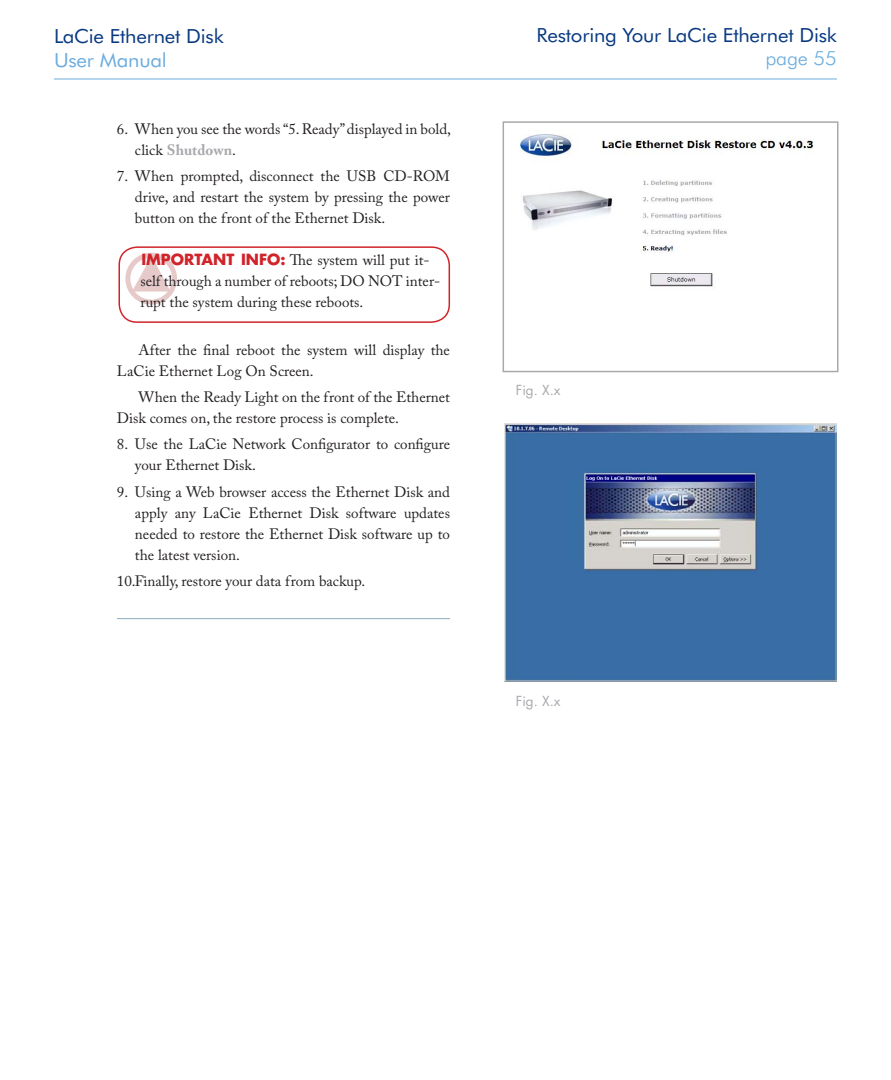
<style>
.page{position:relative;width:891px;height:1080px;background:#fff}
.page>*{position:absolute;margin:0;border:0;box-sizing:border-box;transform-origin:0 0}
.t1{font:19.5px "Futura BT";letter-spacing:-.01em;color:#083981;scale:1.05 1}
.t2{font:19.5px "Futura BT";letter-spacing:-.01em;color:#6caddf;scale:1.05 1}
.t3{font:300 19.5px "Futura BT";color:#6caddf;scale:1.05 1}
.t4{font:15px/21px "Adobe Caslon Pro";color:#231f20}
.t5{font:700 15px "Futura";color:#d1232a}
.t6{font:13.5px "Futura";color:#a8a9ad}
.s1{font-weight:700;color:#a8a9ad}
.s2{font-family:"Futura";font-weight:700;color:#d1232a}
</style>
<div class="page">
<hr style="left:54px;top:79px;width:783px;height:1px;background:#6caddf">
<svg style="left:128px;top:255px;width:47px;height:47px"></svg>
<div style="left:125px;top:253px;width:52px;height:51px;border:5px solid #ae4b4b;border-radius:50%"></div>
<svg style="left:132px;top:256px;width:39px;height:36px"></svg>
<div style="left:118px;top:246px;width:332px;height:77px;border:2px solid #d1232a;border-radius:18px"></div>
<svg style="left:502px;top:121px;width:337px;height:252px"></svg>
<img style="left:504px;top:423px;width:333px;height:259px">
<hr style="left:117px;top:618px;width:333px;height:1px;background:#87aabb">
<h1 class="t1" style="left:537px;top:23px;width:288px">Restoring Your LaCie Ethernet Disk</h1>
<h1 class="t1" style="left:54px;top:24px;width:163px">LaCie Ethernet Disk</h1>
<h1 class="t2" style="left:54px;top:49px;width:109px">User Manual</h1>
<h1 class="t3" style="left:765px;top:46px;width:58px">page 55</h1>
<p class="t4" style="left:135px;top:118px;width:318px;text-indent:-18px">6. When you see the words “5. Ready” displayed in bold, click <span class="s1">Shutdown</span>.</p>
<p class="t4" style="left:135px;top:166px;width:317px;text-align:justify;text-indent:-18px">7. When prompted, disconnect the USB CD-ROM drive, and restart the system by pressing the power button on the front of the Ethernet Disk.</p>
<p class="t4" style="left:140px;top:250px;width:301px;text-indent:101px"><span class="s2">INFO:</span> The system will put it&shy;self through a number of reboots; DO NOT inter&shy;rupt the system during these reboots.</p>
<p class="t5" style="left:141px;top:249px;width:64px">IMPORTANT</p>
<p class="t4" style="left:117px;top:339px;width:335px;text-indent:22px">After the final reboot the system will display the<br>LaCie Ethernet Log On Screen.</p>
<p class="t4" style="left:117px;top:386px;width:335px;text-indent:22px">When the Ready Light on the front of the Ethernet<br>Disk comes on, the restore process is complete.</p>
<p class="t4" style="left:135px;top:434px;width:317px;text-indent:-18px">8. Use the LaCie Network Configurator to configure your Ethernet Disk.</p>
<p class="t4" style="left:135px;top:481px;width:317px;text-align:justify;text-indent:-18px">9. Using a Web browser access the Ethernet Disk and apply any LaCie Ethernet Disk software updates needed to restore the Ethernet Disk software up to the latest version.</p>
<p class="t4" style="left:117px;top:571px;width:250px">10.Finally, restore your data from backup.</p>
<p class="t6" style="left:516px;top:380px;width:46px">Fig. X.x</p>
<p class="t6" style="left:516px;top:692px;width:46px">Fig. X.x</p>
</div>
